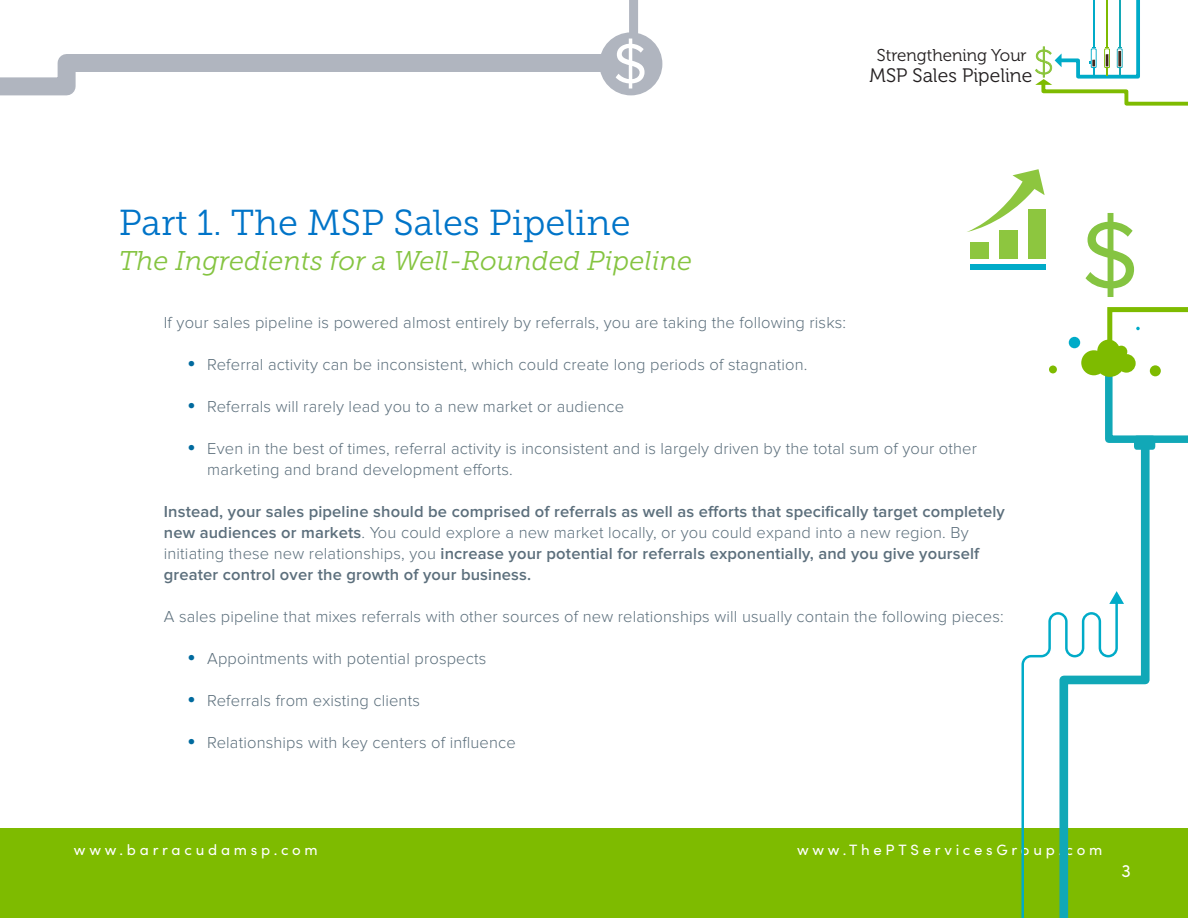
<style>
.page{position:relative;width:1188px;height:918px;background:#fff}
.page>*{position:absolute;margin:0;border:0;box-sizing:border-box;transform-origin:0 0}
.t1{font:96.75px "Proxima Nova";color:#85c441}
.t2{font:57.6px "Proxima Nova";color:#fff}
.t3{font:36px "Museo Slab 300";color:#0074c8}
.t4{font:100 34.65px "Proxima Nova";color:#7ebb00}
.t5{font:italic 27px "Museo Slab 300";color:#85c441}
.t6{font:19.35px "Museo 300";color:#231f20}
.t7{font:18px "Sofia Pro";color:#fff}
.t8{font:17.1px "Museo 300";color:#231f20}
.t9{font:300 16.5px/21px "Proxima Nova";letter-spacing:.01em;color:#5c6f7c}
.t10{font:600 16.5px/21px "Proxima Nova";letter-spacing:.01em;color:#5c6f7c}
.t11{font:15px "Sofia Pro";letter-spacing:.25em;color:#fff}
.s1{font-family:"Trade Gothic LT Std Bd 2";font-weight:400;font-size:15px;color:#006a9e}
.s2{font-weight:300}
</style>
<div class="page">
<div style="left:0;top:828px;width:1188px;height:90px;background:#7ebb00"></div>
<svg style="left:1035px;top:0;width:153px;height:106px"></svg>
<svg style="left:1124px;top:448px;width:30px;height:237px"></svg>
<div style="left:1134px;top:436px;width:21px;height:14px;background:#11a8b7;border-radius:3px"></div>
<svg style="left:0;top:54px;width:632px;height:42px"></svg>
<div style="left:999px;top:231px;width:19px;height:28px;background:#8dc63f"></div>
<div style="left:971px;top:243px;width:18px;height:16px;background:#8dc63f"></div>
<div style="left:1028px;top:209px;width:18px;height:50px;background:#8dc63f"></div>
<svg style="left:967px;top:169px;width:78px;height:63px"></svg>
<div style="left:970px;top:264px;width:75px;height:6px;background:#00abc8"></div>
<div style="left:599px;top:32px;width:63px;height:63px;background:#b0b5bf;border-radius:50%"></div>
<div style="left:629px;top:0;width:9px;height:35px;background:#b0b5bf"></div>
<svg style="left:1021px;top:591px;width:103px;height:327px"></svg>
<div style="left:1069px;top:337px;width:11px;height:11px;background:#00abc8;border-radius:50%"></div>
<div style="left:1049px;top:366px;width:8px;height:7px;background:#7ebb00;border-radius:50%"></div>
<svg style="left:1081px;top:307px;width:107px;height:140px"></svg>
<h2 class="t2" style="left:613px;top:31px;width:36px">$</h2>
<h3 class="t4" style="left:1034px;top:43px;width:21px">$</h3>
<p class="t8" style="left:877px;top:45px;width:151px">Strengthening Your</p>
<p class="t6" style="left:870px;top:65px;width:164px">MSP Sales Pipeline</p>
<h3 class="t3" style="left:119px;top:203px;width:513px">Part 1. The MSP Sales Pipeline</h3>
<h3 class="t5" style="left:119px;top:246px;width:575px">The Ingredients for a Well-Rounded Pipeline</h3>
<p class="t9" style="left:164px;top:312px;width:684px">If your sales pipeline is powered almost entirely by referrals, you are taking the following risks:</p>
<p class="t9" style="left:188px;top:354px;width:621px"><span class="s1">•</span> Referral activity can be inconsistent, which could create long periods of stagnation.</p>
<p class="t9" style="left:188px;top:396px;width:438px"><span class="s1">•</span> Referrals will rarely lead you to a new market or audience</p>
<p class="t9" style="left:207px;top:438px;width:771px;text-indent:-20px"><span class="s1">•</span> Even in the best of times, referral activity is inconsistent and is largely driven by the total sum of your other marketing and brand development efforts.</p>
<p class="t10" style="left:164px;top:501px;width:843px">Instead, your sales pipeline should be comprised of referrals as well as efforts that specifically target completely new audiences or markets<span class="s2">. You could explore a new market locally, or you could expand into a new region. By initiating these new relationships, you</span> increase your potential for referrals exponentially, and you give yourself greater control over the growth of your business.</p>
<p class="t9" style="left:164px;top:606px;width:841px">A sales pipeline that mixes referrals with other sources of new relationships will usually contain the following pieces:</p>
<p class="t9" style="left:188px;top:648px;width:300px"><span class="s1">•</span> Appointments with potential prospects</p>
<p class="t9" style="left:188px;top:690px;width:234px"><span class="s1">•</span> Referrals from existing clients</p>
<p class="t9" style="left:188px;top:732px;width:330px"><span class="s1">•</span> Relationships with key centers of influence</p>
<h1 class="t1" style="left:1081px;top:201px;width:59px">$</h1>
<p class="t11" style="left:74px;top:839px;width:245px">www.barracudamsp.com</p>
<p class="t11" style="left:797px;top:839px;width:307px">www.ThePTServicesGroup.com</p>
<p class="t7" style="left:1121px;top:858px;width:11px">3</p>
</div>
